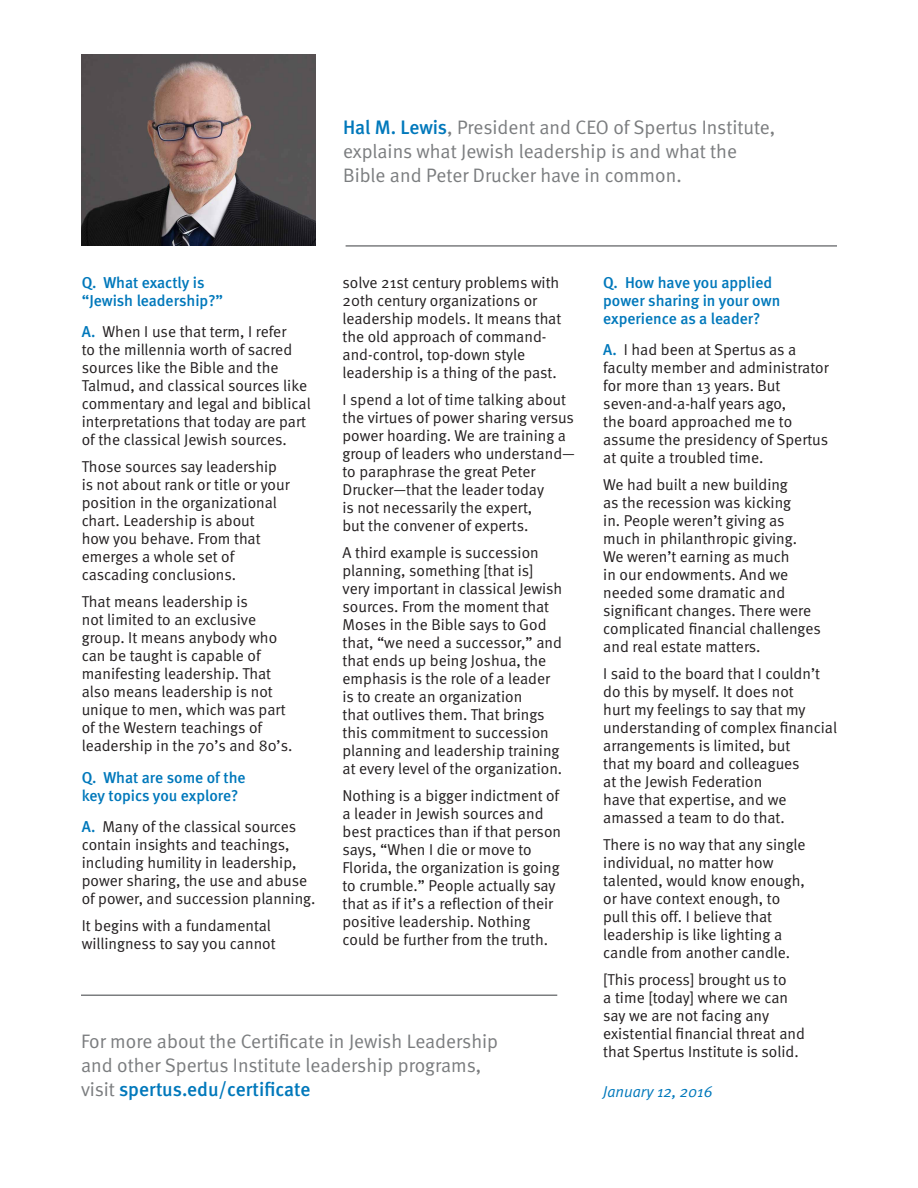
<style>
.page{position:relative;width:918px;height:1188px;background:#fff}
.page>*{position:absolute;margin:0;border:0;box-sizing:border-box;transform-origin:0 0}
.t1{font:19.5px/24px "Meta Normal";color:#7b7d7f}
.t2{font:500 19.5px "Meta";color:#0078bb}
.t3{font:15.75px/18px "Meta Normal";color:#231f20}
.t4{font:500 15.75px/18px "Meta";color:#0078bb}
.t5{font:italic 15.75px "Meta Normal";color:#0078bb}
.s1{font-family:"Meta";font-weight:500;color:#0078bb}
.s2{font-family:"Meta Normal";font-weight:400;color:#7b7d7f}
</style>
<div class="page">
<img style="left:82px;top:55px;width:234px;height:190px">
<hr style="left:81px;top:994px;width:476px;height:2px;background:#7b7d7f">
<hr style="left:346px;top:245px;width:491px;height:2px;background:#7b7d7f">
<p class="t1" style="left:343px;top:115px;width:434px"><span class="s1">Hal M. Lewis</span>, President and CEO of Spertus Institute, explains what Jewish leadership is and what the<br>Bible and Peter Drucker have in common.</p>
<p class="t4" style="left:82px;top:273px;width:143px">Q. What exactly is “Jewish leadership?”</p>
<p class="t3" style="left:82px;top:323px;width:230px"><span class="s1">A.</span> When I use that term, I refer<br>to the millennia worth of sacred sources like the Bible and the<br>Talmud, and classical sources like commentary and legal and biblical interpretations that today are part of the classical Jewish sources.</p>
<p class="t3" style="left:82px;top:458px;width:209px">Those sources say leadership is not about rank or title or your position in the organizational chart. Leadership is about<br>how you behave. From that emerges a whole set of cascading conclusions.</p>
<p class="t3" style="left:82px;top:593px;width:212px">That means leadership is<br>not limited to an exclusive group. It means anybody who can be taught is capable of manifesting leadership. That also means leadership is not unique to men, which was part of the Western teachings of leadership in the 70’s and 80’s.</p>
<p class="t4" style="left:82px;top:768px;width:165px">Q. What are some of the key topics you explore?</p>
<p class="t3" style="left:82px;top:818px;width:235px"><span class="s1">A.</span> Many of the classical sources contain insights and teachings, including humility in leadership, power sharing, the use and abuse of power, and succession planning.</p>
<p class="t3" style="left:82px;top:917px;width:195px">It begins with a fundamental willingness to say you cannot</p>
<p class="t3" style="left:343px;top:273px;width:220px">solve 21st century problems with<br>20th century organizations or leadership models. It means that the old approach of command&shy;and-control, top-down style leadership is a thing of the past.</p>
<p class="t3" style="left:343px;top:390px;width:234px">I spend a lot of time talking about the virtues of power sharing versus power hoarding. We are training a group of leaders who understand— to paraphrase the great Peter<br>Drucker—that the leader today<br>is not necessarily the expert,<br>but the convener of experts.</p>
<p class="t3" style="left:343px;top:543px;width:221px">A third example is succession planning, something [that is] very important in classical Jewish sources. From the moment that<br>Moses in the Bible says to God that, “we need a successor,” and that ends up being Joshua, the emphasis is the role of a leader is to create an organization<br>that outlives them. That brings this commitment to succession planning and leadership training at every level of the organization.</p>
<p class="t3" style="left:343px;top:786px;width:220px">Nothing is a bigger indictment of a leader in Jewish sources and best practices than if that person says, “When I die or move to<br>Florida, the organization is going to crumble.” People actually say that as if it’s a reflection of their positive leadership. Nothing could be further from the truth.</p>
<p class="t1" style="left:81px;top:1029px;width:419px">For more about the Certificate in Jewish Leadership and other Spertus Institute leadership programs,</p>
<p class="t2" style="left:81px;top:1078px;width:231px"><span class="s2">visit</span> spertus.edu/certificate</p>
<p class="t4" style="left:603px;top:273px;width:179px">Q. How have you applied power sharing in your own experience as a leader?</p>
<p class="t3" style="left:603px;top:341px;width:227px"><span class="s1">A.</span> I had been at Spertus as a faculty member and administrator for more than 13 years. But seven-and-a-half years ago,<br>the board approached me to assume the presidency of Spertus at quite a troubled time.</p>
<p class="t3" style="left:603px;top:476px;width:219px">We had built a new building<br>as the recession was kicking<br>in. People weren’t giving as much in philanthropic giving.<br>We weren’t earning as much<br>in our endowments. And we needed some dramatic and significant changes. There were complicated financial challenges and real estate matters.</p>
<p class="t3" style="left:603px;top:665px;width:235px">I said to the board that I couldn’t do this by myself. It does not<br>hurt my feelings to say that my understanding of complex financial arrangements is limited, but<br>that my board and colleagues<br>at the Jewish Federation<br>have that expertise, and we amassed a team to do that.</p>
<p class="t3" style="left:603px;top:836px;width:204px">There is no way that any single individual, no matter how talented, would know enough, or have context enough, to pull this off. I believe that leadership is like lighting a candle from another candle.</p>
<p class="t3" style="left:603px;top:971px;width:203px">[This process] brought us to<br>a time [today] where we can say we are not facing any existential financial threat and that Spertus Institute is solid.</p>
<p class="t5" style="left:603px;top:1083px;width:111px">January 12, 2016</p>
</div>
